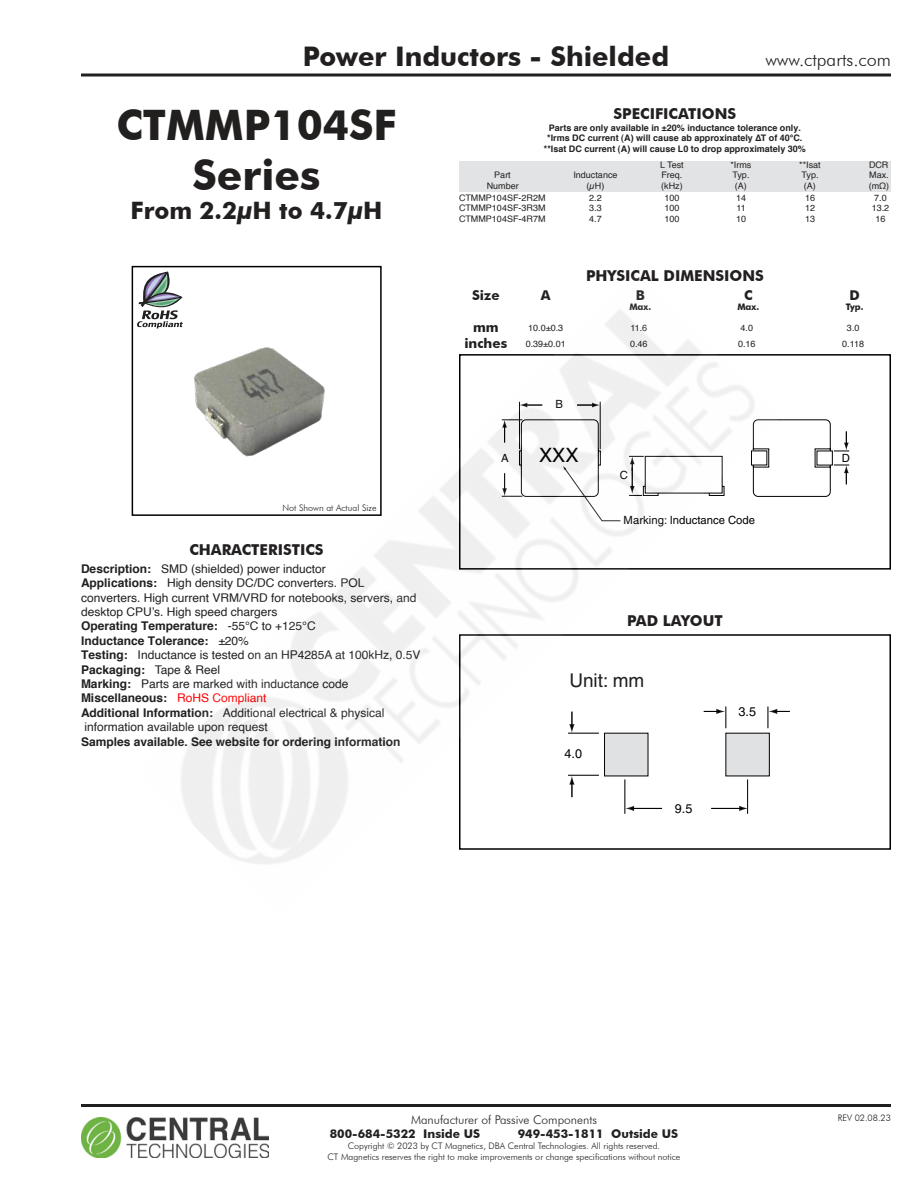
<style>
.page{position:relative;width:918px;height:1188px;background:#fff}
.page>*{position:absolute;margin:0;border:0;box-sizing:border-box;transform-origin:0 0}
.t1{font:700 42px/50.4px "Futura BT";color:#221f1f;text-align:center}
.t2{font:700 27px "Futura BT";color:#221f1f}
.t3{font:700 24px "Futura BT";color:#221f1f}
.t4{font:19.8px "Helvetica";color:#010102}
.t5{font:18.9px "Helvetica";color:#221f1f}
.t6{font:300 18px "Futura BT";color:#221f1f}
.t7{font:700 15px "Futura BT";color:#221f1f}
.t8{font:700 13.5px/16.2px "Futura BT";color:#221f1f;text-align:center}
.t9{font:12.6px "Helvetica";color:#020203}
.t10{font:12px/14.4px "Helvetica";color:#221f1f}
.t11{font:700 12px "Helvetica";color:#221f1f}
.t12{font:700 12px "Futura BT";color:#221f1f}
.t13{font:300 12px "Futura BT";color:#221f1f}
.t14{font:11.25px "Helvetica";color:#010102}
.t15{font:9px "Helvetica";color:#221f1f}
.t16{font:300 9px/10.8px "Futura BT";color:#221f1f;text-align:center}
.t17{font:700 9px/10.8px "Helvetica";color:#221f1f;text-align:center}
.t18{font:700 9px "Futura BT";color:#221f1f}
.s1{font-weight:700}
.s2{color:#f00}
</style>
<div class="page">
<hr style="left:81px;top:1104px;width:810px;height:3px;background:#221f1f">
<hr style="left:81px;top:73px;width:810px;height:3px;background:#221f1f">
<img style="left:81px;top:1117px;width:187px;height:40px">
<div style="left:459px;top:161px;width:432px;height:30px;background:#e2e3e4"></div>
<div style="left:132px;top:266px;width:250px;height:250px;border:2px solid #000"></div>
<svg style="left:137px;top:272px;width:32px;height:55px"></svg>
<svg style="left:780px;top:419px;width:69px;height:78px"></svg>
<svg style="left:780px;top:710px;width:10px;height:2px"></svg>
<img style="left:138px;top:273px;width:642px;height:591px">
<h2 class="t2" style="left:303px;top:45px;width:368px">Power Inductors - Shielded</h2>
<h3 class="t6" style="left:765px;top:52px;width:127px">www.ctparts.com</h3>
<h1 class="t1" style="left:117px;top:103px;width:281px">CTMMP104SF<br>Series</h1>
<h3 class="t3" style="left:131px;top:201px;width:253px">From 2.2µH to 4.7µH</h3>
<p class="t7" style="left:614px;top:108px;width:124px">SPECIFICATIONS</p>
<p class="t17" style="left:544px;top:123px;width:264px">Parts are only available in ±20% inductance tolerance only. *Irms DC current (A) will cause ab approxinately ΔT of 40°C. **Isat DC current (A) will cause L0 to drop approximately 30%</p>
<p class="t15" style="left:660px;top:161px;width:25px">L Test</p>
<p class="t15" style="left:730px;top:161px;width:22px">*Irms</p>
<p class="t15" style="left:799px;top:161px;width:23px">**Isat</p>
<p class="t15" style="left:869px;top:161px;width:21px">DCR</p>
<p class="t15" style="left:494px;top:172px;width:18px">Part</p>
<p class="t15" style="left:573px;top:172px;width:46px">Inductance</p>
<p class="t15" style="left:661px;top:172px;width:23px">Freq.</p>
<p class="t15" style="left:732px;top:172px;width:19px">Typ.</p>
<p class="t15" style="left:801px;top:172px;width:19px">Typ.</p>
<p class="t15" style="left:869px;top:172px;width:21px">Max.</p>
<p class="t15" style="left:487px;top:179px;width:34px">Number</p>
<p class="t15" style="left:587px;top:179px;width:19px">(µH)</p>
<p class="t15" style="left:661px;top:179px;width:23px">(kHz)</p>
<p class="t15" style="left:735px;top:179px;width:13px">(A)</p>
<p class="t15" style="left:804px;top:179px;width:13px">(A)</p>
<p class="t15" style="left:869px;top:179px;width:22px">(mΩ)</p>
<p class="t15" style="left:459px;top:194px;width:88px">CTMMP104SF-2R2M</p>
<p class="t15" style="left:589px;top:194px;width:14px">2.2</p>
<p class="t15" style="left:664px;top:194px;width:17px">100</p>
<p class="t15" style="left:736px;top:194px;width:12px">14</p>
<p class="t15" style="left:805px;top:194px;width:12px">16</p>
<p class="t15" style="left:874px;top:194px;width:14px">7.0</p>
<p class="t15" style="left:459px;top:204px;width:88px">CTMMP104SF-3R3M</p>
<p class="t15" style="left:589px;top:204px;width:14px">3.3</p>
<p class="t15" style="left:664px;top:204px;width:17px">100</p>
<p class="t15" style="left:736px;top:204px;width:11px">11</p>
<p class="t15" style="left:805px;top:204px;width:12px">12</p>
<p class="t15" style="left:872px;top:204px;width:19px">13.2</p>
<p class="t15" style="left:459px;top:215px;width:88px">CTMMP104SF-4R7M</p>
<p class="t15" style="left:589px;top:215px;width:14px">4.7</p>
<p class="t15" style="left:664px;top:215px;width:17px">100</p>
<p class="t15" style="left:736px;top:215px;width:12px">10</p>
<p class="t15" style="left:805px;top:215px;width:12px">13</p>
<p class="t15" style="left:876px;top:215px;width:12px">16</p>
<p class="t16" style="left:283px;top:503px;width:95px">Not Shown at Actual Size</p>
<p class="t7" style="left:189px;top:544px;width:136px">CHARACTERISTICS</p>
<p class="t10" style="left:81px;top:562px;width:341px"><span class="s1">Description:</span> SMD (shielded) power inductor<br><span class="s1">Applications:</span> High density DC/DC converters. POL converters. High current VRM/VRD for notebooks, servers, and desktop CPU’s. High speed chargers<br><span class="s1">Operating Temperature:</span> -55°C to +125°C<br><span class="s1">Inductance Tolerance:</span> ±20%<br><span class="s1">Testing:</span> Inductance is tested on an HP4285A at 100kHz, 0.5V <span class="s1">Packaging:</span> Tape &amp; Reel<br><span class="s1">Marking:</span> Parts are marked with inductance code <span class="s1">Miscellaneous:</span> <span class="s2">RoHS Compliant<br></span><span class="s1">Additional Information:</span> Additional electrical &amp; physical information available upon request</p>
<p class="t11" style="left:81px;top:734px;width:321px">Samples available. See website for ordering information</p>
<p class="t8" style="left:472px;top:288px;width:29px">Size</p>
<p class="t8" style="left:464px;top:320px;width:44px">mm inches</p>
<p class="t7" style="left:586px;top:270px;width:179px">PHYSICAL DIMENSIONS</p>
<p class="t8" style="left:541px;top:288px;width:11px">A</p>
<p class="t8" style="left:636px;top:288px;width:11px">B</p>
<p class="t8" style="left:744px;top:288px;width:10px">C</p>
<p class="t8" style="left:850px;top:288px;width:12px">D</p>
<p class="t18" style="left:629px;top:304px;width:23px">Max.</p>
<p class="t18" style="left:737px;top:304px;width:23px">Max.</p>
<p class="t18" style="left:846px;top:304px;width:19px">Typ.</p>
<p class="t15" style="left:528px;top:325px;width:36px">10.0±0.3</p>
<p class="t15" style="left:630px;top:325px;width:18px">11.6</p>
<p class="t15" style="left:741px;top:325px;width:14px">4.0</p>
<p class="t15" style="left:847px;top:325px;width:14px">3.0</p>
<p class="t15" style="left:526px;top:341px;width:41px">0.39±0.01</p>
<p class="t15" style="left:630px;top:341px;width:19px">0.46</p>
<p class="t15" style="left:738px;top:341px;width:19px">0.16</p>
<p class="t15" style="left:842px;top:341px;width:23px">0.118</p>
<p class="t14" style="left:501px;top:453px;width:9px">A</p>
<p class="t14" style="left:555px;top:399px;width:9px">B</p>
<h3 class="t4" style="left:539px;top:448px;width:41px">XXX</h3>
<p class="t14" style="left:620px;top:471px;width:10px">C</p>
<p class="t14" style="left:624px;top:516px;width:133px">Marking: Inductance Code</p>
<p class="t14" style="left:842px;top:453px;width:10px">D</p>
<p class="t7" style="left:627px;top:615px;width:97px">PAD LAYOUT</p>
<h3 class="t5" style="left:569px;top:669px;width:76px">Unit: mm</h3>
<p class="t9" style="left:565px;top:747px;width:19px">4.0</p>
<p class="t9" style="left:675px;top:801px;width:19px">9.5</p>
<p class="t9" style="left:738px;top:704px;width:19px">3.5</p>
<p class="t13" style="left:411px;top:1114px;width:187px">Manufacturer of Passive Components</p>
<p class="t12" style="left:330px;top:1129px;width:152px">800-684-5322 Inside US</p>
<p class="t12" style="left:518px;top:1129px;width:162px">949-453-1811 Outside US</p>
<p class="t16" style="left:328px;top:1141px;width:354px">Copyright © 2023 by CT Magnetics, DBA Central Technologies. All rights reserved.<br>CT Magnetics reserves the right to make improvements or change specifications without notice</p>
<p class="t16" style="left:838px;top:1113px;width:55px">REV 02.08.23</p>
</div>
